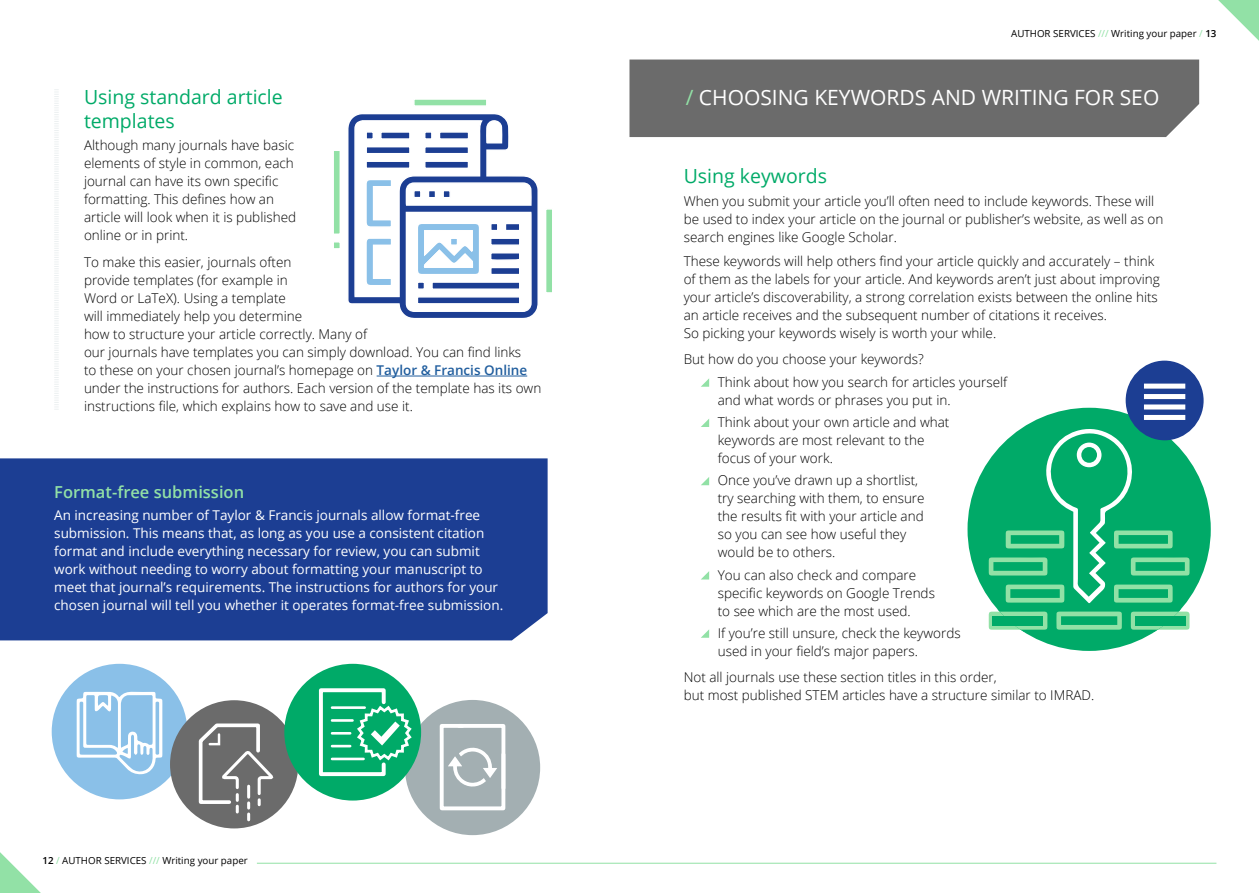
<style>
.page{position:relative;width:1259px;height:893px;background:#fff}
.page>*{position:absolute;margin:0;border:0;box-sizing:border-box;transform-origin:0 0}
.t1{font:21px "Open Sans";color:#fff}
.t2{font:19.5px/24px "Open Sans";color:#00aa68}
.t3{font:600 16.5px "Open Sans";color:#92e1a6}
.t4{font:300 13.5px/18px "Open Sans";color:#000}
.t5{font:13.5px/18px "Open Sans";color:#fff}
.t6{font:9.75px "Open Sans";color:#000}
.s1{font-weight:600;color:#215e9e}
.s2{font-weight:600}
.s3{color:#92e1a6}
</style>
<div class="page">
<div style="left:405px;top:700px;width:135px;height:135px;background:#a3afb2;border-radius:50%"></div>
<svg style="left:439px;top:724px;width:67px;height:87px"></svg>
<svg style="left:701px;top:378px;width:8px;height:9px"></svg>
<svg style="left:701px;top:419px;width:8px;height:8px"></svg>
<svg style="left:701px;top:477px;width:8px;height:8px"></svg>
<svg style="left:701px;top:571px;width:8px;height:8px"></svg>
<svg style="left:701px;top:629px;width:8px;height:9px"></svg>
<div style="left:629px;top:60px;width:570px;height:77px;background:#6b6b6b"></div>
<div style="left:967px;top:408px;width:243px;height:243px;background:#00aa68;border-radius:50%"></div>
<svg style="left:1218px;top:0;width:41px;height:41px"></svg>
<div style="left:0;top:458px;width:547px;height:182px;background:#1c3e93"></div>
<hr style="left:377px;top:376px;width:150px;height:1px;background:#215e9e">
<svg style="left:54px;top:89px;width:5px;height:321px"></svg>
<svg style="left:0;top:852px;width:41px;height:41px"></svg>
<hr style="left:257px;top:863px;width:959px;height:1px;background:#92e1a6">
<div style="left:545px;top:208px;width:8px;height:86px;background:#92e1a6;border:1px solid #fff"></div>
<div style="left:332px;top:150px;width:9px;height:85px;background:#92e1a6;border:1px solid #fff"></div>
<div style="left:413px;top:98px;width:74px;height:9px;background:#92e1a6;border:1px solid #fff"></div>
<div style="left:332px;top:241px;width:9px;height:9px;background:#92e1a6;border:1px solid #fff"></div>
<svg style="left:348px;top:114px;width:190px;height:204px"></svg>
<div style="left:450px;top:237px;width:8px;height:9px;background:#8ac0e8;border:1px solid #fff"></div>
<div style="left:52px;top:664px;width:135px;height:135px;background:#8ac0e8;border-radius:50%"></div>
<svg style="left:77px;top:692px;width:85px;height:83px"></svg>
<div style="left:170px;top:700px;width:128px;height:128px;background:#6b6b6b;border-radius:50%"></div>
<svg style="left:197px;top:723px;width:78px;height:97px"></svg>
<div style="left:284px;top:664px;width:137px;height:136px;background:#00aa68;border-radius:50%"></div>
<svg style="left:318px;top:686px;width:95px;height:92px"></svg>
<hr style="left:332px;top:758px;width:31px;height:2px;background:#fff">
<svg style="left:985px;top:408px;width:208px;height:225px"></svg>
<div style="left:1009px;top:532px;width:51px;height:14px;border:1px solid #92e1a6"></div>
<div style="left:1125px;top:361px;width:78px;height:79px;background:#1c3e93;border-radius:50%"></div>
<div style="left:1144px;top:384px;width:41px;height:5px;background:#fff"></div>
<div style="left:1144px;top:394px;width:41px;height:5px;background:#fff"></div>
<div style="left:1144px;top:404px;width:41px;height:5px;background:#fff"></div>
<div style="left:1144px;top:415px;width:41px;height:5px;background:#fff"></div>
<div style="left:992px;top:616px;width:50px;height:9px;background:#00aa68"></div>
<div style="left:1135px;top:616px;width:50px;height:9px;background:#00aa68"></div>
<h2 class="t2" style="left:84px;top:85px;width:200px">Using standard article templates</h2>
<p class="t4" style="left:84px;top:136px;width:214px">Although many journals have basic elements of style in common, each journal can have its own specific formatting. This defines how an article will look when it is published online or in print.</p>
<p class="t4" style="left:84px;top:253px;width:459px">To make this easier, journals often<br>provide templates (for example in<br>Word or LaTeX). Using a template<br>will immediately help you determine<br>how to structure your article correctly. Many of<br>our journals have templates you can simply download. You can find links<br>to these on your chosen journal’s homepage on <span class="s1">Taylor &amp; Francis Online </span>under the instructions for authors. Each version of the template has its own instructions file, which explains how to save and use it.</p>
<p class="t3" style="left:54px;top:481px;width:191px">Format-free submission</p>
<p class="t5" style="left:54px;top:506px;width:450px">An increasing number of Taylor &amp; Francis journals allow format-free submission. This means that, as long as you use a consistent citation format and include everything necessary for review, you can submit work without needing to worry about formatting your manuscript to meet that journal’s requirements. The instructions for authors for your chosen journal will tell you whether it operates format-free submission.</p>
<p class="t6" style="left:43px;top:853px;width:207px"><span class="s2">12</span> <span class="s3">/</span> AUTHOR SERVICES <span class="s3">///</span> Writing your paper</p>
<p class="t6" style="left:1011px;top:27px;width:207px">AUTHOR SERVICES <span class="s3">///</span> Writing your paper <span class="s3">/</span> <span class="s2">13</span></p>
<h1 class="t1" style="left:686px;top:83px;width:475px"><span class="s3">/</span> CHOOSING KEYWORDS AND WRITING FOR SEO</h1>
<h2 class="t2" style="left:684px;top:164px;width:145px">Using keywords</h2>
<p class="t4" style="left:684px;top:191px;width:481px">When you submit your article you’ll often need to include keywords. These will be used to index your article on the journal or publisher’s website, as well as on search engines like Google Scholar.</p>
<p class="t4" style="left:684px;top:252px;width:477px">These keywords will help others find your article quickly and accurately – think of them as the labels for your article. And keywords aren’t just about improving your article’s discoverability, a strong correlation exists between the online hits an article receives and the subsequent number of citations it receives.<br>So picking your keywords wisely is worth your while.</p>
<p class="t4" style="left:718px;top:348px;width:291px;line-height:22.4px;text-indent:-34px">But how do you choose your keywords?<br>Think about how you search for articles yourself</p>
<p class="t4" style="left:718px;top:388px;width:234px;line-height:22.2px">and what words or phrases you put in.<br>Think about your own article and what</p>
<p class="t4" style="left:718px;top:431px;width:208px">keywords are most relevant to the focus of your work.</p>
<p class="t4" style="left:718px;top:471px;width:208px">Once you’ve drawn up a shortlist, try searching with them, to ensure the results fit with your article and so you can see how useful they would be to others.</p>
<p class="t4" style="left:718px;top:565px;width:219px">You can also check and compare specific keywords on Google Trends to see which are the most used.</p>
<p class="t4" style="left:718px;top:623px;width:244px">If you’re still unsure, check the keywords used in your field’s major papers.</p>
<p class="t4" style="left:683px;top:668px;width:412px">Not all journals use these section titles in this order,<br>but most published STEM articles have a structure similar to IMRAD.</p>
</div>
